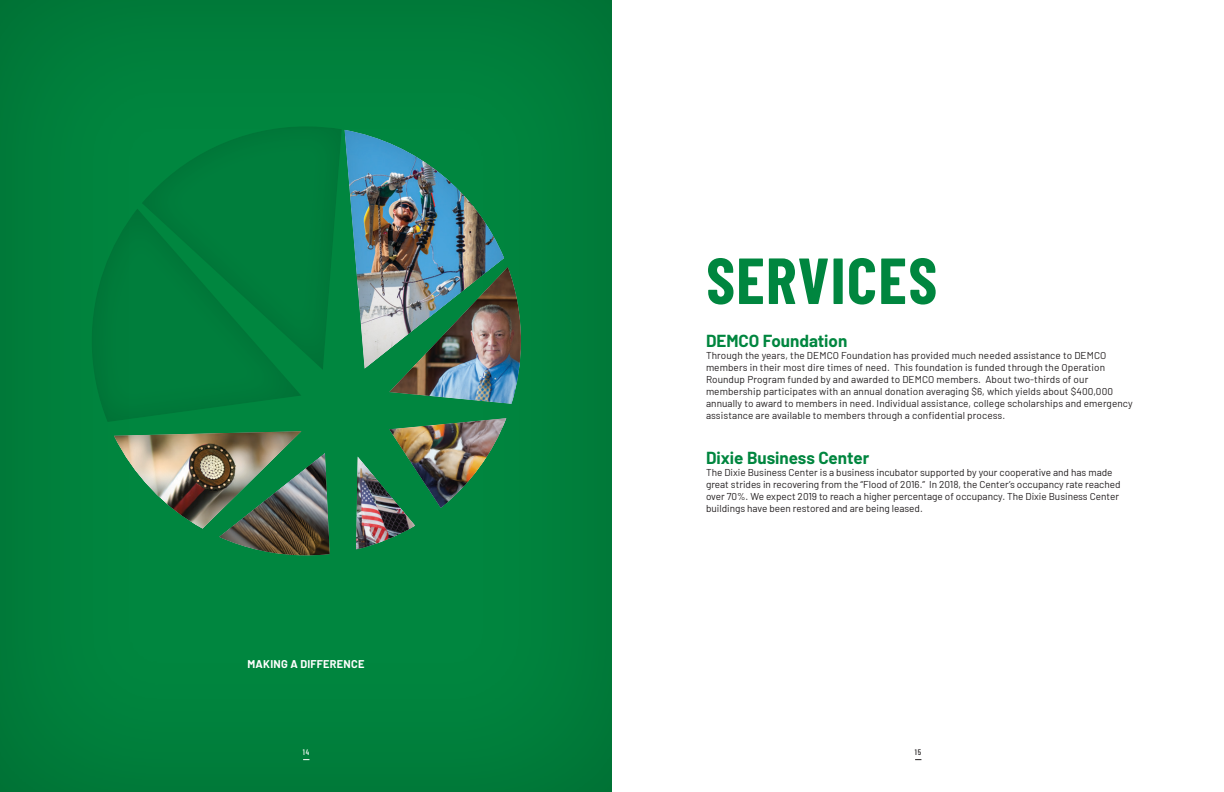
<style>
.page{position:relative;width:1224px;height:792px;background:#fff}
.page>*{position:absolute;margin:0;border:0;box-sizing:border-box;transform-origin:0 0}
.t1{font:700 65px "Barlow Condensed";letter-spacing:.02em;color:#00863f}
.t2{font:700 17px "Barlow";color:#00863f}
.t3{font:700 11px "Barlow";letter-spacing:.02em;color:#fff}
.t4{font:10px/12px "Barlow";letter-spacing:.005em;color:#231f20}
.t5{font:500 8px "Barlow Condensed";color:#fff}
.t6{font:500 8px "Barlow Condensed";color:#231f20}
</style>
<div class="page">
<div style="left:0;top:0;width:622px;height:792px;background:#00803c"></div>
<div style="left:612px;top:0;width:612px;height:792px;background:#fff"></div>
<div style="left:112px;top:430px;width:190px;height:100px;background:#00853e"></div>
<img style="left:114px;top:431px;width:188px;height:98px">
<div style="left:218px;top:452px;width:112px;height:104px;background:#231f20;opacity:.15"></div>
<img style="left:356px;top:456px;width:59px;height:94px">
<div style="left:388px;top:417px;width:119px;height:92px;background:#231f20;opacity:.15"></div>
<img style="left:389px;top:267px;width:132px;height:137px">
<div style="left:343px;top:129px;width:162px;height:241px;background:#231f20;opacity:.15"></div>
<p class="t3" style="left:248px;top:656px;width:118px">MAKING A DIFFERENCE</p>
<p class="t1" style="left:706px;top:240px;width:233px">SERVICES</p>
<p class="t2" style="left:706px;top:329px;width:143px">DEMCO Foundation</p>
<p class="t4" style="left:706px;top:349px;width:428px">Through the years, the DEMCO Foundation has provided much needed assistance to DEMCO members in their most dire times of need. This foundation is funded through the Operation Roundup Program funded by and awarded to DEMCO members. About two-thirds of our membership participates with an annual donation averaging $6, which yields about $400,000 annually to award to members in need. Individual assistance, college scholarships and emergency assistance are available to members through a confidential process.</p>
<p class="t2" style="left:706px;top:445px;width:165px">Dixie Business Center</p>
<p class="t4" style="left:706px;top:465px;width:416px">The Dixie Business Center is a business incubator supported by your cooperative and has made great strides in recovering from the “Flood of 2016.” In 2018, the Center’s occupancy rate reached over 70%. We expect 2019 to reach a higher percentage of occupancy. The Dixie Business Center buildings have been restored and are being leased.</p>
<p class="t5" style="left:303px;top:747px;width:8px">14</p>
<p class="t6" style="left:915px;top:747px;width:8px">15</p>
</div>
